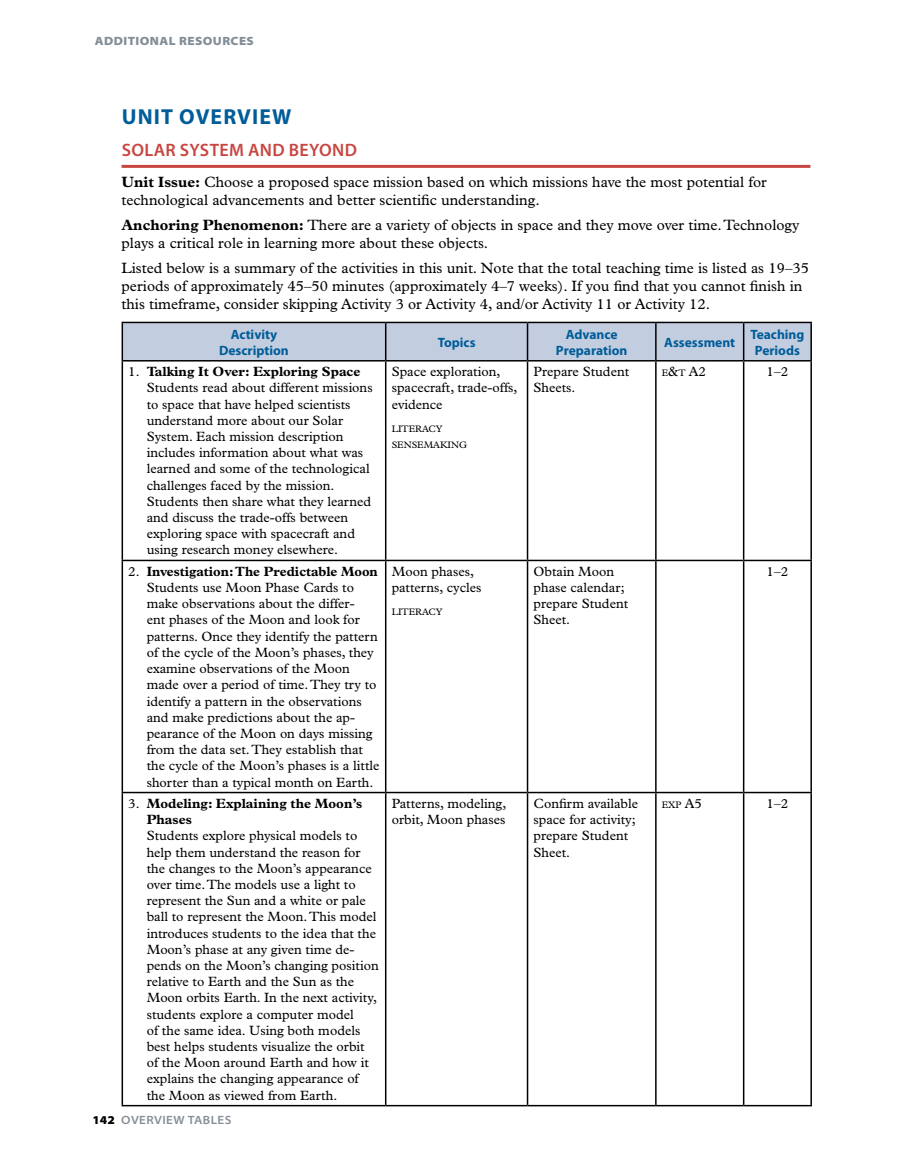
<style>
.page{position:relative;width:905px;height:1175px;background:#fff}
.page>*{position:absolute;margin:0;border:0;box-sizing:border-box;transform-origin:0 0}
.t1{font:700 21.75px "Myriad Pro";letter-spacing:.05em;color:#005d98}
.t2{font:600 18px "Myriad Pro";letter-spacing:.02em;color:#c84641}
.t3{font:15px/18px "Plantin Std";color:#000}
.t4{font:13.5px/16.2px "Plantin Std";color:#000}
.t5{font:700 13.5px/16.2px "Myriad Pro";color:#005d98;text-align:center}
.t6{font:700 13.5px/16.2px "Plantin Std";color:#000}
.t7{font:900 semi-expanded 12px "Myriad Pro";letter-spacing:.035em;color:#848e98}
.t8{font:600 semi-expanded 12px "Myriad Pro";letter-spacing:.035em;color:#848e98}
.t9{font:9.45px/16.2px "Plantin Std";color:#000}
.s1{font-weight:700}
.s2{font-size:13.5px}
.s3{font-weight:400}
.s4{font-weight:900;color:#000}
</style>
<div class="page">
<hr style="left:122px;top:165px;width:688px;height:3px;background:#c84641">
<div style="left:123px;top:323px;width:687px;height:37px;background:#c3cde0"></div>
<hr style="left:122px;top:322px;width:264px;height:1px;background:#000">
<hr style="left:122px;top:323px;width:1px;height:37px;background:#000">
<hr style="left:386px;top:322px;width:141px;height:1px;background:#000">
<hr style="left:385px;top:323px;width:1px;height:37px;background:#000">
<hr style="left:527px;top:322px;width:129px;height:1px;background:#000">
<hr style="left:526px;top:323px;width:2px;height:37px;background:#000">
<hr style="left:656px;top:322px;width:87px;height:1px;background:#000">
<hr style="left:655px;top:323px;width:1px;height:37px;background:#000">
<hr style="left:743px;top:322px;width:69px;height:1px;background:#000">
<hr style="left:742px;top:323px;width:2px;height:37px;background:#000">
<hr style="left:810px;top:323px;width:2px;height:37px;background:#000">
<hr style="left:122px;top:360px;width:264px;height:1px;background:#000">
<hr style="left:122px;top:361px;width:1px;height:198px;background:#000">
<hr style="left:386px;top:360px;width:141px;height:1px;background:#000">
<hr style="left:385px;top:361px;width:1px;height:198px;background:#000">
<hr style="left:527px;top:360px;width:129px;height:1px;background:#000">
<hr style="left:526px;top:361px;width:2px;height:198px;background:#000">
<hr style="left:656px;top:360px;width:87px;height:1px;background:#000">
<hr style="left:655px;top:361px;width:1px;height:198px;background:#000">
<hr style="left:743px;top:360px;width:69px;height:1px;background:#000">
<hr style="left:742px;top:361px;width:2px;height:198px;background:#000">
<hr style="left:810px;top:361px;width:2px;height:198px;background:#000">
<hr style="left:122px;top:559px;width:264px;height:2px;background:#000">
<hr style="left:122px;top:561px;width:1px;height:230px;background:#000">
<hr style="left:386px;top:559px;width:141px;height:2px;background:#000">
<hr style="left:385px;top:561px;width:1px;height:230px;background:#000">
<hr style="left:527px;top:559px;width:129px;height:2px;background:#000">
<hr style="left:526px;top:561px;width:2px;height:230px;background:#000">
<hr style="left:656px;top:559px;width:87px;height:2px;background:#000">
<hr style="left:655px;top:561px;width:1px;height:230px;background:#000">
<hr style="left:743px;top:559px;width:69px;height:2px;background:#000">
<hr style="left:742px;top:561px;width:2px;height:230px;background:#000">
<hr style="left:810px;top:561px;width:2px;height:230px;background:#000">
<hr style="left:122px;top:791px;width:264px;height:2px;background:#000">
<hr style="left:122px;top:793px;width:1px;height:311px;background:#000">
<hr style="left:386px;top:791px;width:141px;height:2px;background:#000">
<hr style="left:385px;top:793px;width:1px;height:311px;background:#000">
<hr style="left:527px;top:791px;width:129px;height:2px;background:#000">
<hr style="left:526px;top:793px;width:2px;height:311px;background:#000">
<hr style="left:656px;top:791px;width:87px;height:2px;background:#000">
<hr style="left:655px;top:793px;width:1px;height:311px;background:#000">
<hr style="left:743px;top:791px;width:69px;height:2px;background:#000">
<hr style="left:742px;top:793px;width:2px;height:311px;background:#000">
<hr style="left:810px;top:793px;width:2px;height:311px;background:#000">
<hr style="left:122px;top:1104px;width:264px;height:2px;background:#000">
<hr style="left:386px;top:1104px;width:141px;height:2px;background:#000">
<hr style="left:527px;top:1104px;width:129px;height:2px;background:#000">
<hr style="left:656px;top:1104px;width:87px;height:2px;background:#000">
<hr style="left:743px;top:1104px;width:69px;height:2px;background:#000">
<p class="t7" style="left:95px;top:34px;width:161px">ADDITIONAL RESOURCES</p>
<h1 class="t1" style="left:122px;top:105px;width:171px">UNIT OVERVIEW</h1>
<h2 class="t2" style="left:122px;top:140px;width:237px">SOLAR SYSTEM AND BEYOND</h2>
<p class="t3" style="left:122px;top:173px;width:646px"><span class="s1">Unit Issue:</span> Choose a proposed space mission based on which missions have the most potential for technological advancements and better scientific understanding.</p>
<p class="t3" style="left:122px;top:216px;width:679px"><span class="s1">Anchoring Phenomenon:</span> There are a variety of objects in space and they move over time. Technology plays a critical role in learning more about these objects.</p>
<p class="t3" style="left:122px;top:259px;width:689px">Listed below is a summary of the activities in this unit. Note that the total teaching time is listed as 19–35 periods of approximately 45–50 minutes (approximately 4–7 weeks). If you find that you cannot finish in this timeframe, consider skipping Activity 3 or Activity 4, and/or Activity 11 or Activity 12.</p>
<p class="t5" style="left:219px;top:326px;width:71px">Activity<br>Description</p>
<p class="t5" style="left:437px;top:334px;width:39px">Topics</p>
<p class="t5" style="left:556px;top:326px;width:73px">Advance<br>Preparation</p>
<p class="t5" style="left:664px;top:334px;width:72px">Assessment</p>
<p class="t5" style="left:750px;top:326px;width:56px">Teaching<br>Periods</p>
<p class="t4" style="left:147px;top:363px;width:227px;text-indent:-18px">1. <span class="s1">Talking It Over: Exploring Space </span>Students read about different missions to space that have helped scientists understand more about our Solar System. Each mission description includes information about what was learned and some of the technological challenges faced by the mission.<br>Students then share what they learned and discuss the trade-offs between exploring space with spacecraft and using research money elsewhere.</p>
<p class="t4" style="left:392px;top:363px;width:127px">Space exploration, spacecraft, trade-offs, evidence</p>
<p class="t4" style="left:533px;top:363px;width:97px">Prepare Student<br>Sheets.</p>
<p class="t9" style="left:662px;top:365px;width:46px">E<span class="s2">&amp;</span>T <span class="s2">A2</span></p>
<p class="t4" style="left:766px;top:363px;width:23px">1–2</p>
<p class="t9" style="left:392px;top:420px;width:77px">LITERACY<br>SENSEMAKING</p>
<p class="t4" style="left:147px;top:563px;width:234px;text-indent:-18px">2. <span class="s1">Investigation: The Predictable Moon </span>Students use Moon Phase Cards to make observations about the differ-<br>ent phases of the Moon and look for patterns. Once they identify the pattern of the cycle of the Moon’s phases, they examine observations of the Moon made over a period of time. They try to identify a pattern in the observations and make predictions about the ap&shy;pearance of the Moon on days missing from the data set. They establish that the cycle of the Moon’s phases is a little shorter than a typical month on Earth.</p>
<p class="t4" style="left:392px;top:563px;width:91px">Moon phases, patterns, cycles</p>
<p class="t9" style="left:392px;top:604px;width:53px">LITERACY</p>
<p class="t4" style="left:533px;top:563px;width:96px">Obtain Moon phase calendar; prepare Student<br>Sheet.</p>
<p class="t4" style="left:766px;top:563px;width:23px">1–2</p>
<p class="t6" style="left:147px;top:795px;width:217px;text-indent:-18px"><span class="s3">3.</span> Modeling: Explaining the Moon’s<br>Phases</p>
<p class="t4" style="left:147px;top:827px;width:233px">Students explore physical models to help them understand the reason for the changes to the Moon’s appearance over time. The models use a light to represent the Sun and a white or pale ball to represent the Moon. This model introduces students to the idea that the Moon’s phase at any given time de&shy;pends on the Moon’s changing position relative to Earth and the Sun as the Moon orbits Earth. In the next activity, students explore a computer model<br>of the same idea. Using both models best helps students visualize the orbit of the Moon around Earth and how it explains the changing appearance of the Moon as viewed from Earth.</p>
<p class="t8" style="left:92px;top:1113px;width:141px"><span class="s4">142</span> OVERVIEW TABLES</p>
<p class="t4" style="left:392px;top:795px;width:116px">Patterns, modeling, orbit, Moon phases</p>
<p class="t4" style="left:533px;top:795px;width:106px">Confirm available space for activity; prepare Student<br>Sheet.</p>
<p class="t9" style="left:662px;top:796px;width:42px">EXP <span class="s2">A5</span></p>
<p class="t4" style="left:766px;top:795px;width:23px">1–2</p>
</div>
